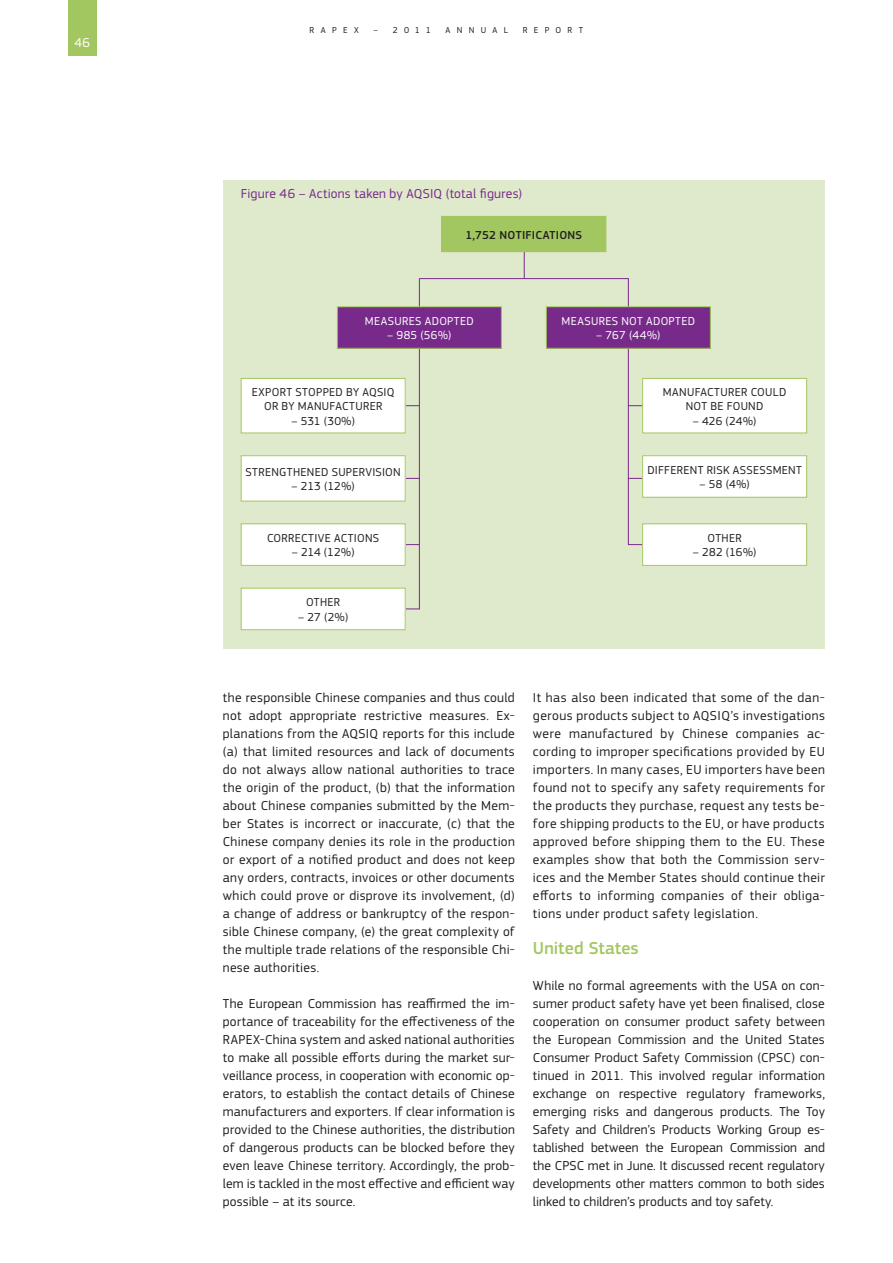
<style>
.page{position:relative;width:893px;height:1263px;background:#fff}
.page>*{position:absolute;margin:0;border:0;box-sizing:border-box;transform-origin:0 0}
.t1{font:500 18px "PF Square Sans Pro";letter-spacing:.005em;color:#a3c760}
.t2{font:13.5px/18px "PF Square Sans Pro";letter-spacing:.02em;color:#231f20;text-align:justify}
.t3{font:13.5px "PF Square Sans Pro";letter-spacing:.015em;color:#782a8b}
.t4{font:13.5px "PF Square Sans Pro";color:#fff}
.t5{font:12px/14.4px "PF Square Sans Pro";letter-spacing:.025em;color:#231f20;text-align:center}
.t6{font:12px "PF Square Sans Pro";letter-spacing:.03em;color:#fff}
.t7{font:500 12px "PF Square Sans Pro";letter-spacing:.025em;color:#231f20}
.t8{font:9px "PF Square Sans Pro";letter-spacing:.7em;color:#231f20}
</style>
<div class="page">
<div style="left:223px;top:180px;width:602px;height:468px;background:#dfe9cb"></div>
<div style="left:68px;top:0;width:29px;height:55px;background:#a3c760"></div>
<hr style="left:524px;top:240px;width:1px;height:39px;background:#782a8b">
<hr style="left:628px;top:278px;width:1px;height:267px;background:#782a8b">
<hr style="left:419px;top:278px;width:1px;height:331px;background:#782a8b">
<hr style="left:419px;top:278px;width:209px;height:1px;background:#782a8b">
<svg style="left:406px;top:405px;width:13px;height:1px"></svg>
<svg style="left:406px;top:478px;width:13px;height:1px"></svg>
<svg style="left:406px;top:544px;width:13px;height:1px"></svg>
<svg style="left:406px;top:608px;width:14px;height:1px"></svg>
<svg style="left:629px;top:405px;width:13px;height:1px"></svg>
<svg style="left:629px;top:478px;width:13px;height:1px"></svg>
<svg style="left:629px;top:544px;width:13px;height:1px"></svg>
<div style="left:442px;top:216px;width:164px;height:36px;background:#a3c760"></div>
<div style="left:546px;top:307px;width:164px;height:41px;background:#782a8b"></div>
<div style="left:546px;top:306px;width:165px;height:43px;border:1px solid #a3c760"></div>
<div style="left:337px;top:307px;width:164px;height:41px;background:#782a8b"></div>
<div style="left:337px;top:306px;width:165px;height:43px;border:1px solid #a3c760"></div>
<div style="left:643px;top:378px;width:164px;height:55px;background:#fff"></div>
<div style="left:642px;top:378px;width:165px;height:55px;border:1px solid #a3c760"></div>
<div style="left:643px;top:456px;width:164px;height:41px;background:#fff"></div>
<div style="left:642px;top:455px;width:165px;height:43px;border:1px solid #a3c760"></div>
<div style="left:643px;top:524px;width:164px;height:41px;background:#fff"></div>
<div style="left:642px;top:523px;width:165px;height:43px;border:1px solid #a3c760"></div>
<div style="left:241px;top:378px;width:164px;height:55px;background:#fff"></div>
<div style="left:241px;top:378px;width:165px;height:55px;border:1px solid #a3c760"></div>
<div style="left:241px;top:456px;width:164px;height:45px;background:#fff"></div>
<div style="left:241px;top:455px;width:165px;height:46px;border:1px solid #a3c760"></div>
<div style="left:241px;top:524px;width:164px;height:41px;background:#fff"></div>
<div style="left:241px;top:523px;width:165px;height:43px;border:1px solid #a3c760"></div>
<div style="left:241px;top:588px;width:164px;height:42px;background:#fff"></div>
<div style="left:241px;top:588px;width:165px;height:42px;border:1px solid #a3c760"></div>
<p class="t4" style="left:75px;top:37px;width:17px">46</p>
<p class="t8" style="left:310px;top:27px;width:51px">RAPEX</p>
<p class="t8" style="left:393px;top:27px;width:40px">2011</p>
<p class="t8" style="left:446px;top:27px;width:64px">ANNUAL</p>
<p class="t8" style="left:523px;top:27px;width:62px">REPORT</p>
<p class="t3" style="left:241px;top:188px;width:283px">Figure 46 – Actions taken by AQSIQ (total figures)</p>
<p class="t7" style="left:465px;top:230px;width:118px">1,752 NOTIFICATIONS</p>
<p class="t6" style="left:365px;top:316px;width:110px">MEASURES ADOPTED</p>
<p class="t6" style="left:387px;top:331px;width:66px">– 985 (56 %)</p>
<p class="t5" style="left:252px;top:385px;width:144px">EXPORT STOPPED BY AQSIQ<br>OR BY MANUFACTURER</p>
<p class="t5" style="left:291px;top:414px;width:65px">– 531 (30 %)</p>
<p class="t5" style="left:245px;top:465px;width:157px">STRENGTHENED SUPERVISION</p>
<p class="t5" style="left:292px;top:480px;width:65px">– 213 (12 %)</p>
<p class="t5" style="left:267px;top:531px;width:114px">CORRECTIVE ACTIONS</p>
<p class="t5" style="left:292px;top:546px;width:64px">– 214 (12 %)</p>
<p class="t5" style="left:306px;top:596px;width:36px">OTHER</p>
<p class="t5" style="left:298px;top:610px;width:51px">– 27 (2%)</p>
<p class="t6" style="left:561px;top:316px;width:135px">MEASURES NOT ADOPTED</p>
<p class="t6" style="left:596px;top:331px;width:66px">– 767 (44 %)</p>
<p class="t5" style="left:663px;top:385px;width:125px">MANUFACTURER COULD<br>NOT BE FOUND</p>
<p class="t5" style="left:693px;top:414px;width:65px">– 426 (24 %)</p>
<p class="t5" style="left:647px;top:463px;width:156px">DIFFERENT RISK ASSESSMENT</p>
<p class="t5" style="left:700px;top:478px;width:52px">– 58 (4 %)</p>
<p class="t5" style="left:707px;top:531px;width:36px">OTHER</p>
<p class="t5" style="left:693px;top:546px;width:65px">– 282 (16 %)</p>
<p class="t2" style="left:223px;top:689px;width:294px">the responsible Chinese companies and thus could not adopt appropriate restrictive measures. Ex&shy;planations from the AQSIQ reports for this include (a) that limited resources and lack of documents do not always allow national authorities to trace the origin of the product, (b) that the information about Chinese companies submitted by the Mem&shy;ber States is incorrect or inaccurate, (c) that the Chinese company denies its role in the production or export of a notified product and does not keep any orders, contracts, invoices or other documents which could prove or disprove its involvement, (d) a change of address or bankruptcy of the respon&shy;sible Chinese company, (e) the great complexity of the multiple trade relations of the responsible Chi&shy;nese authorities.</p>
<p class="t2" style="left:223px;top:995px;width:294px">The European Commission has reaffirmed the im&shy;portance of traceability for the effectiveness of the RAPEX-China system and asked national authorities to make all possible efforts during the market sur&shy;veillance process, in cooperation with economic op&shy;erators, to establish the contact details of Chinese manufacturers and exporters. If clear information is provided to the Chinese authorities, the distribution of dangerous products can be blocked before they even leave Chinese territory. Accordingly, the prob&shy;lem is tackled in the most effective and efficient way possible – at its source.</p>
<p class="t2" style="left:533px;top:689px;width:294px">It has also been indicated that some of the dan&shy;gerous products subject to AQSIQ’s investigations were manufactured by Chinese companies ac&shy;cording to improper specifications provided by EU importers. In many cases, EU importers have been found not to specify any safety requirements for the products they purchase, request any tests be&shy;fore shipping products to the EU, or have products approved before shipping them to the EU. These examples show that both the Commission serv&shy;ices and the Member States should continue their efforts to informing companies of their obliga&shy;tions under product safety legislation.</p>
<h1 class="t1" style="left:533px;top:941px;width:107px">United States</h1>
<p class="t2" style="left:533px;top:977px;width:293px">While no formal agreements with the USA on con&shy;sumer product safety have yet been finalised, close cooperation on consumer product safety between the European Commission and the United States Consumer Product Safety Commission (CPSC) con&shy;tinued in 2011. This involved regular information exchange on respective regulatory frameworks, emerging risks and dangerous products. The Toy Safety and Children’s Products Working Group es&shy;tablished between the European Commission and the CPSC met in June. It discussed recent regulatory developments other matters common to both sides linked to children’s products and toy safety.</p>
</div>
